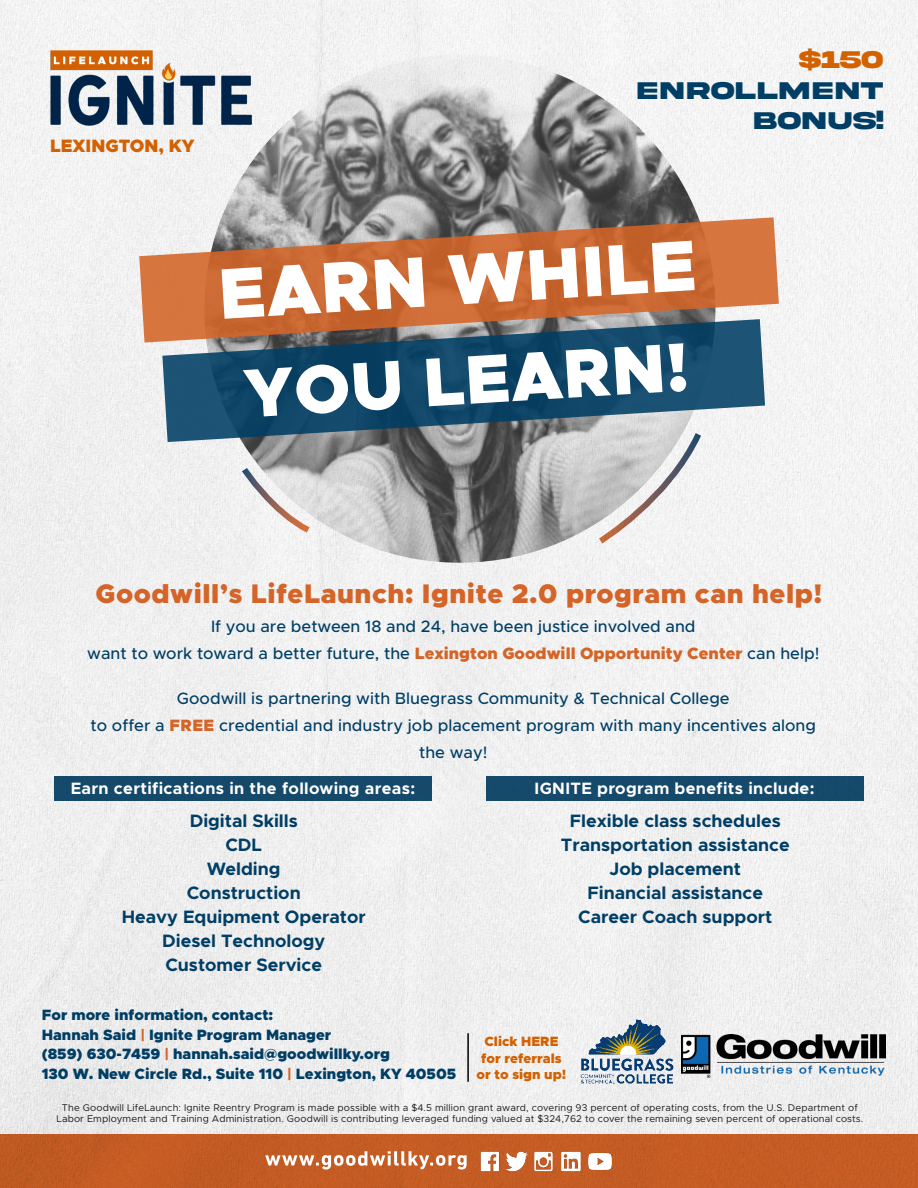
<style>
.page{position:relative;width:918px;height:1188px;background:#fff}
.page>*{position:absolute;margin:0;border:0;box-sizing:border-box;transform-origin:0 0}
.t1{font:900 72px "Metropolis";color:#fff}
.t2{font:900 69px "Metropolis";color:#fff}
.t3{font:900 27px "Metropolis";letter-spacing:.02em;color:#d46427}
.t4{font:700 25.5px "Akira Expanded Super";letter-spacing:.065em;color:#003e65}
.t5{font:700 25.5px "Akira Expanded Super";color:#d46100}
.t6{font:700 18px "Metropolis";color:#003e65}
.t7{font:900 18px "Metropolis";color:#d46100}
.t8{font:500 16.5px/27px "Metropolis";color:#003e65;text-align:center}
.t9{font:700 16.5px "Metropolis";letter-spacing:.02em;color:#fff}
.t10{font:900 15px "Metropolis";color:#003e65}
.t11{font:900 13.5px "Metropolis";color:#d46100}
.t12{font:9.75px/11.7px "Metropolis";letter-spacing:.01em;color:#1a1a1a;text-align:center}
.s1{font-weight:900;color:#d46427}
.s2{color:#d46427}
</style>
<div class="page">
<img style="left:0;top:0;width:918px;height:1134px">
<img style="left:196px;top:55px;width:528px;height:516px">
<svg style="left:595px;top:442px;width:111px;height:103px"></svg>
<img style="left:50px;top:50px;width:201px;height:75px">
<svg style="left:241px;top:466px;width:70px;height:68px"></svg>
<svg style="left:162px;top:343px;width:603px;height:99px;background:#345f7a"></svg>
<svg style="left:139px;top:217px;width:640px;height:126px;background:#b67856"></svg>
<div style="left:54px;top:777px;width:378px;height:24px;background:#154a6b"></div>
<div style="left:486px;top:777px;width:378px;height:24px;background:#154a6b"></div>
<img style="left:681px;top:1034px;width:205px;height:44px">
<div style="left:0;top:1134px;width:918px;height:54px;background:#c45c23"></div>
<img style="left:570px;top:1010px;width:109px;height:74px">
<svg style="left:265px;top:1151px;width:202px;height:19px"></svg>
<img style="left:477px;top:1144px;width:136px;height:34px">
<hr style="left:467px;top:1033px;width:2px;height:49px;background:#000">
<p class="t7" style="left:50px;top:134px;width:146px">LEXINGTON, KY</p>
<p class="t5" style="left:799px;top:48px;width:86px">$150</p>
<p class="t4" style="left:637px;top:79px;width:247px">ENROLLMENT</p>
<p class="t4" style="left:754px;top:109px;width:131px">BONUS!</p>
<p class="t1" style="left:216px;top:246px;width:479px;rotate:-3deg">EARN WHILE</p>
<p class="t2" style="left:242px;top:348px;width:446px;rotate:-3deg">YOU LEARN!</p>
<p class="t3" style="left:96px;top:576px;width:728px">Goodwill’s LifeLaunch: Ignite 2.0 program can help!</p>
<p class="t8" style="left:87px;top:612px;width:734px">If you are between 18 and 24, have been justice involved and<br>want to work toward a better future, the <span class="s1">Lexington Goodwill Opportunity Center</span> can help!</p>
<p class="t8" style="left:177px;top:684px;width:554px">Goodwill is partnering with Bluegrass Community &amp; Technical College</p>
<p class="t8" style="left:91px;top:711px;width:727px">to offer a <span class="s1">FREE</span> credential and industry job placement program with many incentives along the way!</p>
<p class="t9" style="left:71px;top:778px;width:346px">Earn certifications in the following areas:</p>
<p class="t9" style="left:535px;top:778px;width:281px">IGNITE program benefits include:</p>
<p class="t6" style="left:190px;top:809px;width:110px">Digital Skills</p>
<p class="t6" style="left:225px;top:833px;width:38px">CDL</p>
<p class="t6" style="left:207px;top:857px;width:75px">Welding</p>
<p class="t6" style="left:187px;top:881px;width:115px">Construction</p>
<p class="t6" style="left:122px;top:905px;width:245px">Heavy Equipment Operator</p>
<p class="t6" style="left:162px;top:929px;width:165px">Diesel Technology</p>
<p class="t6" style="left:165px;top:953px;width:158px">Customer Service</p>
<p class="t6" style="left:570px;top:809px;width:213px">Flexible class schedules</p>
<p class="t6" style="left:561px;top:833px;width:230px">Transportation assistance</p>
<p class="t6" style="left:610px;top:857px;width:133px">Job placement</p>
<p class="t6" style="left:587px;top:881px;width:177px">Financial assistance</p>
<p class="t6" style="left:578px;top:905px;width:196px">Career Coach support</p>
<p class="t10" style="left:42px;top:1006px;width:233px">For more information, contact:</p>
<p class="t10" style="left:42px;top:1025px;width:291px">Hannah Said <span class="s2">|</span> Ignite Program Manager</p>
<p class="t10" style="left:42px;top:1045px;width:350px">(859) 630-7459 <span class="s2">|</span> hannah.said@goodwillky.org</p>
<p class="t10" style="left:42px;top:1064px;width:416px">130 W. New Circle Rd., Suite 110 <span class="s2">|</span> Lexington, KY 40505</p>
<p class="t12" style="left:57px;top:1101px;width:808px">The Goodwill LifeLaunch: Ignite Reentry Program is made possible with a $4.5 million grant award, covering 93 percent of operating costs, from the U.S. Department of<br>Labor Employment and Training Administration. Goodwill is contributing leveraged funding valued at $324,762 to cover the remaining seven percent of operational costs.</p>
<p class="t11" style="left:484px;top:1033px;width:76px">Click HERE</p>
<p class="t11" style="left:481px;top:1050px;width:82px">for referrals</p>
<p class="t11" style="left:477px;top:1066px;width:91px">or to sign up!</p>
</div>
